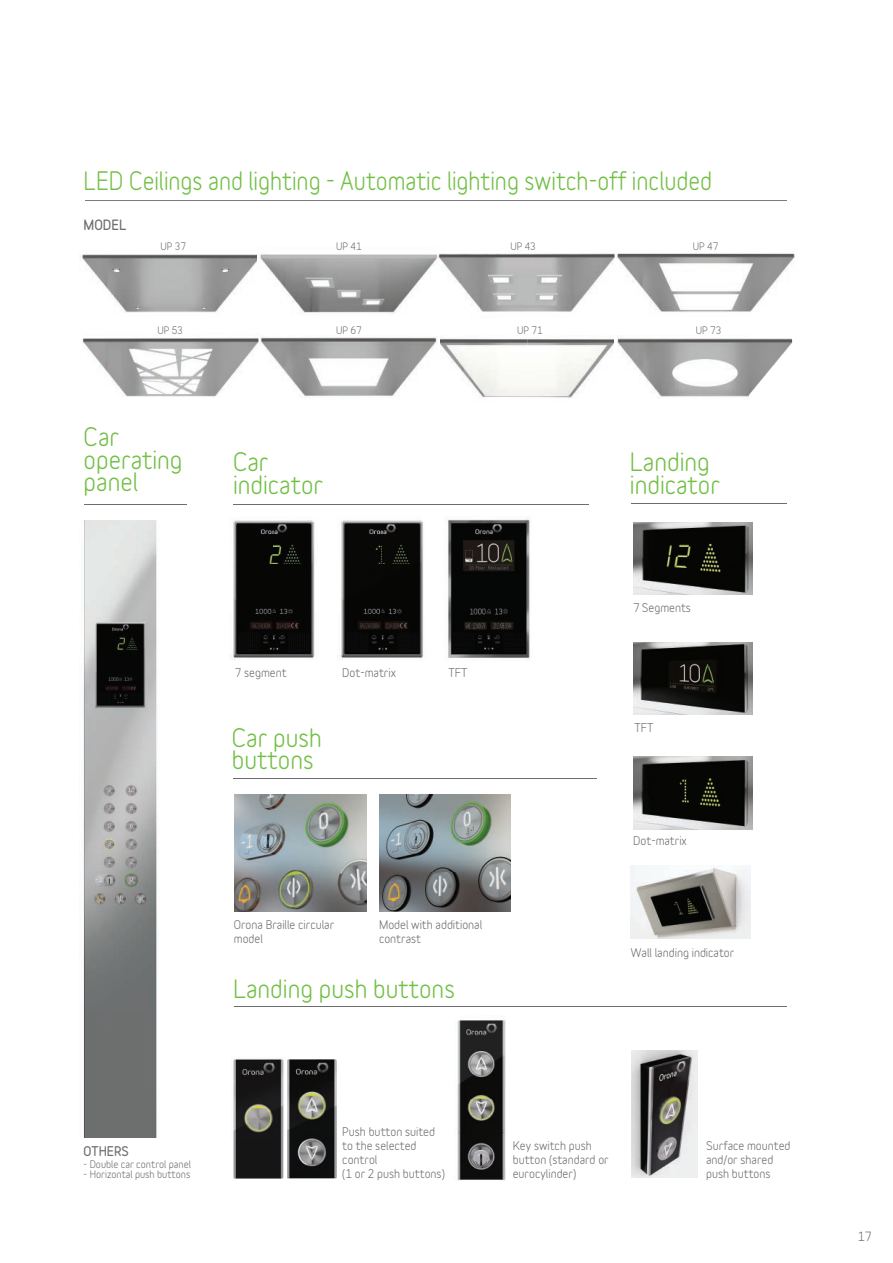
<style>
.page{position:relative;width:893px;height:1263px;background:#fff}
.page>*{position:absolute;margin:0;border:0;box-sizing:border-box;transform-origin:0 0}
.t1{font:700 24px/22.5px "Variable";color:#71bf44}
.t2{font:700 24px "Variable";color:#71bf44;scale:.95 1}
.t3{font:900 12.75px "Variable";color:#6c6d70}
.t4{font:900 12px "Variable";color:#6c6d70}
.t5{font:700 12px "Variable";color:#6c6d70}
.t6{font:700 11.4px/14px "Variable";color:#6c6d70}
.t7{font:700 9.75px "Variable";color:#6c6d70}
</style>
<div class="page">
<hr style="left:85px;top:200px;width:702px;height:1px;background:#7a7c7f">
<hr style="left:84px;top:504px;width:102px;height:1px;background:#6c6d70">
<img style="left:339px;top:520px;width:85px;height:140px">
<img style="left:230px;top:520px;width:85px;height:140px">
<hr style="left:631px;top:504px;width:156px;height:1px;background:#6c6d70">
<img style="left:633px;top:757px;width:119px;height:72px">
<img style="left:631px;top:866px;width:119px;height:72px">
<img style="left:633px;top:522px;width:119px;height:72px">
<img style="left:233px;top:1058px;width:51px;height:121px">
<hr style="left:233px;top:504px;width:356px;height:1px;background:#6c6d70">
<hr style="left:233px;top:779px;width:363px;height:1px;background:#6c6d70">
<hr style="left:234px;top:1006px;width:553px;height:1px;background:#6c6d70">
<img style="left:80px;top:254px;width:177px;height:59px">
<img style="left:260px;top:253px;width:178px;height:62px">
<img style="left:260px;top:336px;width:177px;height:61px">
<img style="left:616px;top:253px;width:179px;height:59px">
<img style="left:83px;top:338px;width:176px;height:59px">
<img style="left:440px;top:337px;width:174px;height:62px">
<img style="left:438px;top:253px;width:177px;height:59px">
<img style="left:83px;top:521px;width:74px;height:616px">
<img style="left:448px;top:518px;width:83px;height:142px">
<img style="left:633px;top:642px;width:120px;height:72px">
<img style="left:379px;top:795px;width:132px;height:116px">
<img style="left:235px;top:795px;width:131px;height:116px">
<img style="left:287px;top:1059px;width:49px;height:119px">
<img style="left:457px;top:1019px;width:49px;height:162px">
<img style="left:631px;top:1050px;width:66px;height:128px">
<img style="left:617px;top:335px;width:176px;height:63px">
<h1 class="t2" style="left:84px;top:161px;width:663px">LED Ceilings and lighting - Automatic lighting switch-off included</h1>
<p class="t3" style="left:84px;top:215px;width:44px">MODEL</p>
<p class="t7" style="left:160px;top:238px;width:27px">UP 37</p>
<p class="t7" style="left:336px;top:238px;width:27px">UP 41</p>
<p class="t7" style="left:510px;top:238px;width:27px">UP 43</p>
<p class="t7" style="left:693px;top:238px;width:27px">UP 47</p>
<p class="t7" style="left:157px;top:322px;width:27px">UP 53</p>
<p class="t7" style="left:517px;top:322px;width:27px">UP 71</p>
<p class="t7" style="left:696px;top:322px;width:27px">UP 73</p>
<p class="t7" style="left:336px;top:322px;width:27px">UP 67</p>
<h1 class="t1" style="left:84px;top:423px;width:100px">Car operating panel</h1>
<h1 class="t1" style="left:233px;top:448px;width:92px">Car indicator</h1>
<h1 class="t1" style="left:630px;top:448px;width:92px">Landing indicator</h1>
<p class="t6" style="left:235px;top:665px;width:53px">7 segment</p>
<p class="t6" style="left:342px;top:665px;width:55px">Dot-matrix</p>
<p class="t6" style="left:449px;top:665px;width:21px">TFT</p>
<h1 class="t1" style="left:232px;top:723px;width:91px">Car push buttons</h1>
<p class="t6" style="left:234px;top:917px;width:102px">Orona Braille circular model</p>
<p class="t6" style="left:379px;top:917px;width:105px">Model with additional contrast</p>
<h1 class="t1" style="left:233px;top:975px;width:223px">Landing push buttons</h1>
<p class="t6" style="left:633px;top:600px;width:59px">7 Segments</p>
<p class="t6" style="left:634px;top:719px;width:21px">TFT</p>
<p class="t6" style="left:633px;top:832px;width:55px">Dot-matrix</p>
<p class="t6" style="left:631px;top:944px;width:105px">Wall landing indicator</p>
<p class="t4" style="left:84px;top:1142px;width:47px">OTHERS</p>
<p class="t7" style="left:84px;top:1156px;width:109px">- Double car control panel</p>
<p class="t7" style="left:84px;top:1166px;width:108px">- Horizontal push buttons</p>
<p class="t6" style="left:342px;top:1123px;width:104px">Push button suited to the selected control<br>(1 or 2 push buttons)</p>
<p class="t6" style="left:513px;top:1137px;width:98px">Key switch push button (standard or eurocylinder)</p>
<p class="t6" style="left:706px;top:1137px;width:86px">Surface mounted and/or shared push buttons</p>
<p class="t5" style="left:858px;top:1226px;width:15px">17</p>
</div>
